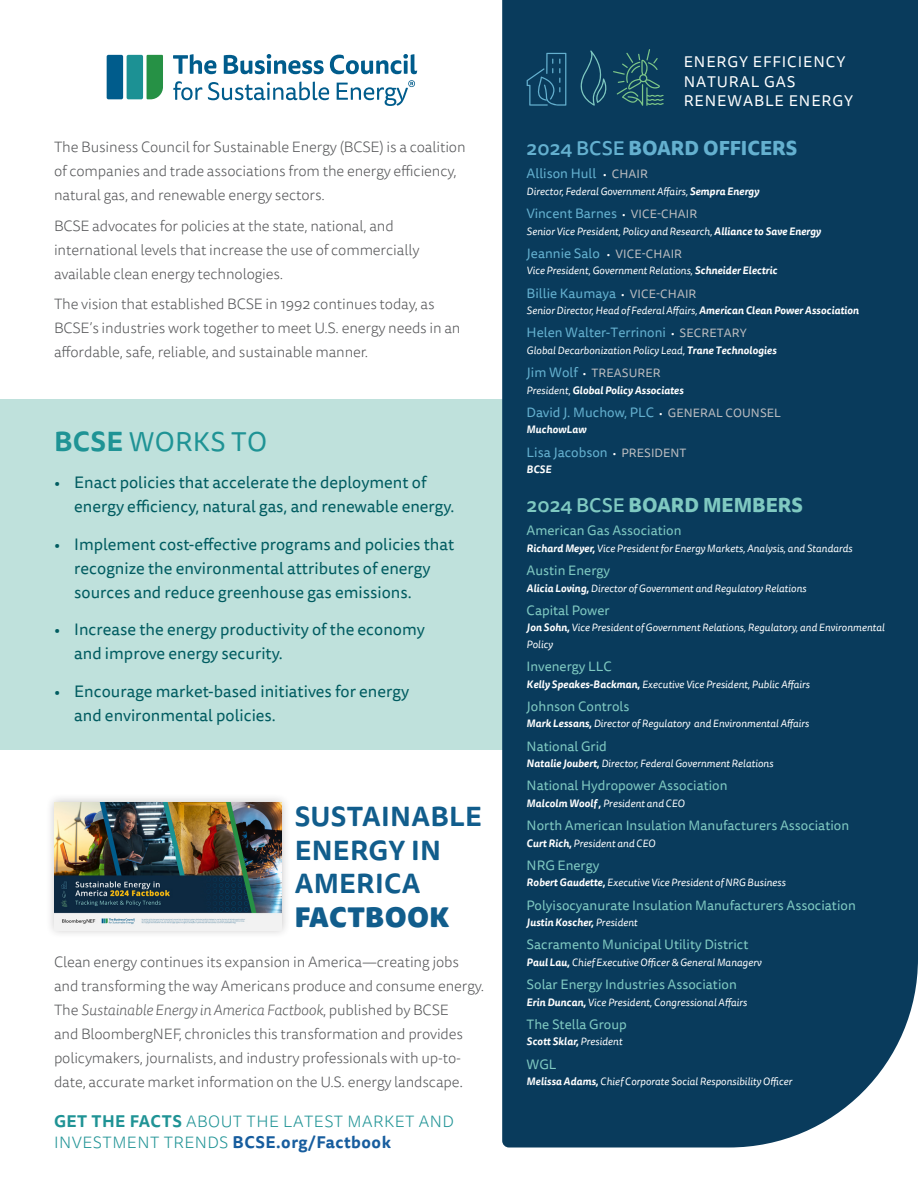
<style>
.page{position:relative;width:918px;height:1188px;background:#fff}
.page>*{position:absolute;margin:0;border:0;box-sizing:border-box;transform-origin:0 0}
.Subsection_Title{font:700 27px/33.8px "Tisa Sans OT";letter-spacing:.01em;color:#115d8c}
.Section_Title{font:27px "Tisa Sans OT";letter-spacing:.01em;color:#1f9395}
.t1{font:800 19.5px "Tisa Sans OT";color:#64b0cf}
.t2{font:800 19.5px "Tisa Sans OT";color:#7fc9c1}
.t3{font:16.5px/24px "Tisa Sans OT";color:#015c61}
.t4{font:300 16.5px/21px "Tisa Sans OT";letter-spacing:.03em;color:#1f9395}
.paragraph{font:15.45px "Tisa Sans OT";letter-spacing:.06em;color:#fff}
.t5{font:300 15px/24px "Tisa Sans OT";letter-spacing:-.01em;color:#57585a}
.t6{font:13.5px "Tisa Sans OT";color:#7fc9c1}
.t7{font:13.5px "Tisa Sans OT";color:#64b0cf}
.t8{font:12px "Tisa Sans OT";letter-spacing:.01em;color:#bcbdc0}
.t9{font:italic 10.5px/16.5px "Tisa Sans OT";color:#fff}
.t10{font:italic 700 10.5px "Tisa Sans OT";color:#fff}
.s1{font-weight:700}
.s2{font-weight:900}
.s3{font-style:italic}
.s4{font-size:16.5px}
.s5{font-weight:700;color:#175d9e}
.s6{font-weight:500}
.s7{font-weight:300;font-size:12px;color:#fff}
.s8{font-size:12px;color:#bcbdc0}
.s9{font-size:13.5px;color:#64b0cf}
.s10{font-weight:300;color:#fff}
.s11{font-weight:400}
</style>
<div class="page">
<div style="left:0;top:399px;width:505px;height:351px;background:#bfe1dc"></div>
<div style="left:502px;top:0;width:416px;height:1148px;background:#093b5c"></div>
<svg style="left:527px;top:53px;width:39px;height:53px"></svg>
<svg style="left:579px;top:49px;width:85px;height:57px"></svg>
<div style="left:45px;top:793px;width:246px;height:146px;background:#231f20;opacity:.25"></div>
<img style="left:55px;top:802px;width:227px;height:128px">
<div style="left:107px;top:55px;width:16px;height:44px;background:#005c8c;border-radius:2px"></div>
<div style="left:127px;top:55px;width:16px;height:44px;background:#1c9194;border-radius:2px"></div>
<svg style="left:147px;top:55px;width:16px;height:44px"></svg>
<svg style="left:173px;top:54px;width:43px;height:20px"></svg>
<svg style="left:224px;top:54px;width:100px;height:20px"></svg>
<svg style="left:330px;top:54px;width:87px;height:20px"></svg>
<svg style="left:173px;top:81px;width:29px;height:19px"></svg>
<svg style="left:208px;top:82px;width:121px;height:18px"></svg>
<svg style="left:337px;top:80px;width:78px;height:26px"></svg>
<p class="t5" style="left:54px;top:136px;width:413px">The Business Council for Sustainable Energy (BCSE) is a coalition of companies and trade associations from the energy efficiency, natural gas, and renewable energy sectors.</p>
<p class="t5" style="left:54px;top:214px;width:367px">BCSE advocates for policies at the state, national, and international levels that increase the use of commercially available clean energy technologies.</p>
<p class="t5" style="left:54px;top:293px;width:408px">The vision that established BCSE in 1992 continues today, as<br>BCSE’s industries work together to meet U.S. energy needs in an affordable, safe, reliable, and sustainable manner.</p>
<p class="Section_Title" style="left:54px;top:425px;width:215px"><span class="s1">BCSE</span> WORKS TO</p>
<p class="t3" style="left:74px;top:471px;width:382px;text-indent:-20px">• Enact policies that accelerate the deployment of energy efficiency, natural gas, and renewable energy.</p>
<p class="t3" style="left:74px;top:533px;width:382px;text-indent:-20px">• Implement cost-effective programs and policies that recognize the environmental attributes of energy sources and reduce greenhouse gas emissions.</p>
<p class="t3" style="left:74px;top:618px;width:352px;text-indent:-20px">• Increase the energy productivity of the economy and improve energy security.</p>
<p class="t3" style="left:74px;top:680px;width:336px;text-indent:-20px">• Encourage market-based initiatives for energy and environmental policies.</p>
<p class="Subsection_Title" style="left:295px;top:801px;width:189px">SUSTAINABLE<br>ENERGY IN<br>AMERICA<br><span class="s2">FACTBOOK</span></p>
<p class="t5" style="left:54px;top:951px;width:432px">Clean energy continues its expansion in America—creating jobs and transforming the way Americans produce and consume energy.<br>The <span class="s3">Sustainable Energy in America Factbook</span>, published by BCSE<br>and BloombergNEF, chronicles this transformation and provides policymakers, journalists, and industry professionals with up-to&shy;date, accurate market information on the U.S. energy landscape<span class="s4">.</span></p>
<p class="t4" style="left:54px;top:1111px;width:401px"><span class="s1">GET THE FACTS</span> ABOUT THE LATEST MARKET AND<br>INVESTMENT TRENDS <span class="s5">BCSE.org/Factbook</span></p>
<p class="paragraph" style="left:684px;top:53px;width:163px">ENERGY EFFICIENCY</p>
<p class="paragraph" style="left:684px;top:72px;width:113px">NATURAL GAS</p>
<p class="paragraph" style="left:684px;top:91px;width:171px">RENEWABLE ENERGY</p>
<p class="t1" style="left:527px;top:135px;width:272px"><span class="s6">2024 BCSE</span> BOARD OFFICERS</p>
<p class="t7" style="left:527px;top:166px;width:123px">Allison Hull <span class="s7">•</span> <span class="s8">CHAIR</span></p>
<p class="t9" style="left:527px;top:184px;width:234px">Director, Federal Government Affairs, <span class="s1">Sempra Energy</span></p>
<p class="t7" style="left:527px;top:205px;width:172px">Vincent Barnes <span class="s7">•</span> <span class="s8">VICE-CHAIR</span></p>
<p class="t9" style="left:527px;top:223px;width:296px">Senior Vice President, Policy and Research, <span class="s1">Alliance to Save Energy</span></p>
<p class="t7" style="left:527px;top:245px;width:157px">Jeannie Salo <span class="s7">•</span> <span class="s8">VICE-CHAIR</span></p>
<p class="t9" style="left:527px;top:263px;width:252px">Vice President, Government Relations, <span class="s1">Schneider Electric</span></p>
<p class="t7" style="left:527px;top:285px;width:171px">Billie Kaumaya <span class="s7">•</span> <span class="s8">VICE-CHAIR</span></p>
<p class="t9" style="left:527px;top:303px;width:334px">Senior Director, Head of Federal Affairs, <span class="s1">American Clean Power Association</span></p>
<p class="t7" style="left:527px;top:325px;width:222px">Helen Walter-Terrinoni <span class="s7">•</span> <span class="s8">SECRETARY</span></p>
<p class="t9" style="left:527px;top:343px;width:251px">Global Decarbonization Policy Lead, <span class="s1">Trane Technologies</span></p>
<p class="t8" style="left:527px;top:366px;width:136px"><span class="s9">Jim Wolf</span> <span class="s10">•</span> TREASURER</p>
<p class="t10" style="left:527px;top:383px;width:159px"><span class="s11">President,</span> Global Policy Associates</p>
<p class="t7" style="left:527px;top:404px;width:256px">David J. Muchow, PLC <span class="s7">•</span> <span class="s8">GENERAL COUNSEL</span></p>
<p class="t10" style="left:527px;top:423px;width:61px">MuchowLaw</p>
<p class="t7" style="left:527px;top:444px;width:161px">Lisa Jacobson <span class="s7">•</span> <span class="s8">PRESIDENT</span></p>
<p class="t10" style="left:527px;top:463px;width:26px">BCSE</p>
<p class="t2" style="left:527px;top:492px;width:278px"><span class="s6">2024 BCSE</span> BOARD MEMBERS</p>
<p class="t6" style="left:527px;top:523px;width:156px">American Gas Association</p>
<p class="t9" style="left:527px;top:541px;width:327px"><span class="s1">Richard Meyer,</span> Vice President for Energy Markets, Analysis, and Standards</p>
<p class="t6" style="left:527px;top:562px;width:85px">Austin Energy</p>
<p class="t9" style="left:527px;top:580px;width:281px"><span class="s1">Alicia Loving,</span> Director of Government and Regulatory Relations</p>
<p class="t6" style="left:527px;top:602px;width:85px">Capital Power</p>
<p class="t9" style="left:527px;top:620px;width:360px"><span class="s1">Jon Sohn,</span> Vice President of Government Relations, Regulatory, and Environmental<br>Policy</p>
<p class="t6" style="left:527px;top:658px;width:87px">Invenergy LLC</p>
<p class="t9" style="left:527px;top:676px;width:285px"><span class="s1">Kelly Speakes-Backman,</span> Executive Vice President, Public Affairs</p>
<p class="t6" style="left:527px;top:698px;width:104px">Johnson Controls</p>
<p class="t9" style="left:527px;top:716px;width:284px"><span class="s1">Mark Lessans,</span> Director of Regulatory and Environmental Affairs</p>
<p class="t6" style="left:527px;top:738px;width:82px">National Grid</p>
<p class="t9" style="left:527px;top:756px;width:248px"><span class="s1">Natalie Joubert,</span> Director, Federal Government Relations</p>
<p class="t6" style="left:527px;top:778px;width:203px">National Hydropower Association</p>
<p class="t9" style="left:527px;top:796px;width:160px"><span class="s1">Malcolm Woolf ,</span> President and CEO</p>
<p class="t6" style="left:527px;top:817px;width:324px">North American Insulation Manufacturers Association</p>
<p class="t9" style="left:527px;top:835px;width:130px"><span class="s1">Curt Rich,</span> President and CEO</p>
<p class="t6" style="left:527px;top:857px;width:74px">NRG Energy</p>
<p class="t9" style="left:527px;top:875px;width:261px"><span class="s1">Robert Gaudette,</span> Executive Vice President of NRG Business</p>
<p class="t6" style="left:527px;top:897px;width:331px">Polyisocyanurate Insulation Manufacturers Association</p>
<p class="t10" style="left:527px;top:916px;width:112px">Justin Koscher, <span class="s11">President</span></p>
<p class="t6" style="left:527px;top:937px;width:223px">Sacramento Municipal Utility District</p>
<p class="t9" style="left:527px;top:955px;width:236px"><span class="s1">Paul Lau,</span> Chief Executive Officer &amp; General Managerv</p>
<p class="t6" style="left:527px;top:976px;width:212px">Solar Energy Industries Association</p>
<p class="t9" style="left:527px;top:994px;width:222px"><span class="s1">Erin Duncan,</span> Vice President, Congressional Affairs</p>
<p class="t6" style="left:527px;top:1016px;width:102px">The Stella Group</p>
<p class="t10" style="left:527px;top:1035px;width:97px">Scott Sklar, <span class="s11">President</span></p>
<p class="t6" style="left:527px;top:1056px;width:31px">WGL</p>
<p class="t9" style="left:527px;top:1074px;width:267px"><span class="s1">Melissa Adams,</span> Chief Corporate Social Responsibility Officer</p>
</div>
